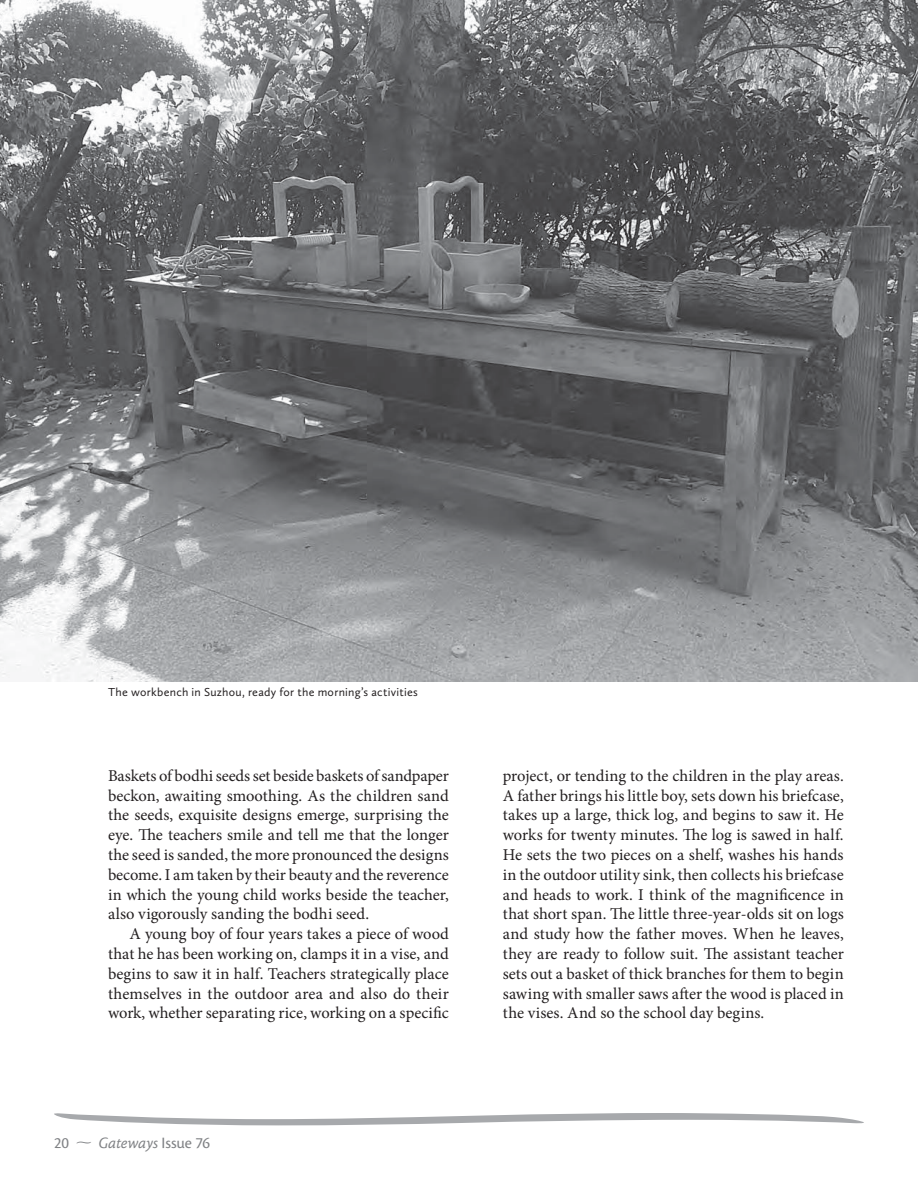
<style>
.page{position:relative;width:918px;height:1188px;background:#fff}
.page>*{position:absolute;margin:0;border:0;box-sizing:border-box;transform-origin:0 0}
.t1{font:16.5px/19.8px "Minion Pro";color:#231f20;text-align:justify}
.t2{font:16.5px "Cronos MM.408.11.";letter-spacing:-.005em;color:#808285}
.t3{font:12px "Calluna Sans";letter-spacing:.025em;color:#231f20}
.s1{font-family:"Cronos MM Or.408.11."}
.s2{font-family:"Cronos MM It.408.11."}
</style>
<div class="page">
<svg style="left:54px;top:1113px;width:810px;height:12px"></svg>
<img style="left:0;top:0;width:918px;height:682px">
<p class="t3" style="left:108px;top:687px;width:311px">The workbench in Suzhou, ready for the morning’s activities</p>
<p class="t1" style="left:108px;top:767px;width:342px">Baskets of bodhi seeds set beside baskets of sandpaper beckon, awaiting smoothing. As the children sand the seeds, exquisite designs emerge, surprising the eye. The teachers smile and tell me that the longer the seed is sanded, the more pronounced the designs become. I am taken by their beauty and the reverence in which the young child works beside the teacher, also vigorously sanding the bodhi seed.</p>
<p class="t1" style="left:108px;top:925px;width:342px;text-indent:22px">A young boy of four years takes a piece of wood that he has been working on, clamps it in a vise, and begins to saw it in half. Teachers strategically place themselves in the outdoor area and also do their work, whether separating rice, working on a specific</p>
<p class="t2" style="left:54px;top:1132px;width:158px">20 <span class="s1">-</span> <span class="s2">Gateways</span> Issue 76</p>
<p class="t1" style="left:503px;top:767px;width:343px">project, or tending to the children in the play areas.<br>A father brings his little boy, sets down his briefcase, takes up a large, thick log, and begins to saw it. He works for twenty minutes. The log is sawed in half.<br>He sets the two pieces on a shelf, washes his hands in the outdoor utility sink, then collects his briefcase and heads to work. I think of the magnificence in that short span. The little three-year-olds sit on logs and study how the father moves. When he leaves, they are ready to follow suit. The assistant teacher sets out a basket of thick branches for them to begin sawing with smaller saws after the wood is placed in the vises. And so the school day begins.</p>
</div>
